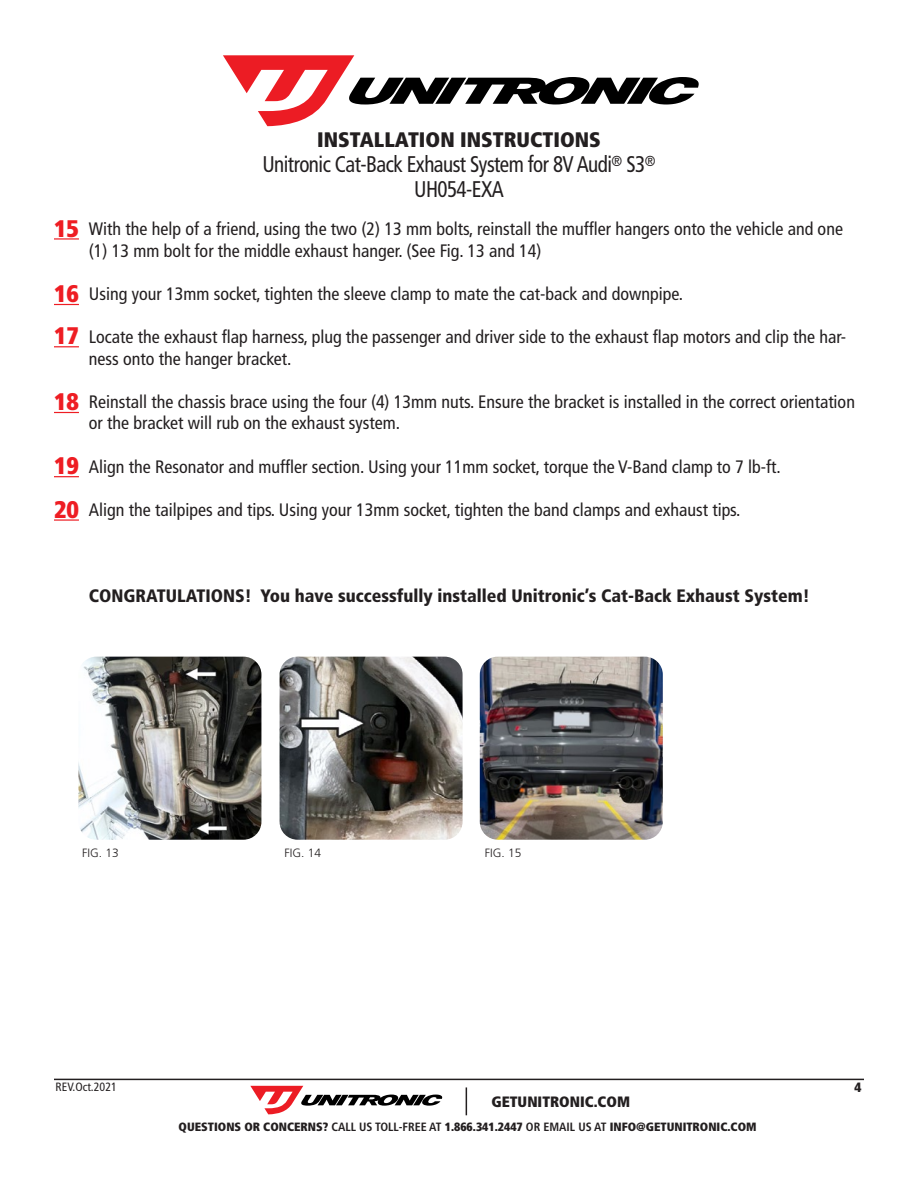
<style>
.page{position:relative;width:918px;height:1188px;background:#fff}
.page>*{position:absolute;margin:0;border:0;box-sizing:border-box;transform-origin:0 0}
.t1{font:900 condensed 24px "Frutiger LT Std";color:#ee1d23}
.t2{font:condensed 22.65px/25.2px "Frutiger LT Std";letter-spacing:-.025em;color:#231f20;text-align:center;scale:.93 1}
.t3{font:900 condensed 21px "Frutiger LT Std";color:#231f20}
.t4{font:condensed 18px/21.6px "Frutiger LT Std";color:#231f20}
.t5{font:900 condensed 18px "Frutiger LT Std";color:#231f20}
.t6{font:900 condensed 15px "Frutiger LT Std";color:#231f20}
.t7{font:900 condensed 13.5px "Frutiger LT Std";color:#231f20}
.t8{font:900 condensed 12px "Frutiger LT Std";color:#231f20}
.t9{font:300 12px "Frutiger LT Std";color:#231f20}
.t10{font:condensed 12px "Frutiger LT Std";color:#231f20}
.s1{font-weight:700}
</style>
<div class="page">
<svg style="left:223px;top:55px;width:476px;height:71px"></svg>
<svg style="left:466px;top:1087px;width:1px;height:28px"></svg>
<svg style="left:250px;top:1086px;width:192px;height:28px"></svg>
<hr style="left:54px;top:1079px;width:810px;height:1px;background:#231f20">
<hr style="left:54px;top:238px;width:25px;height:2px;background:#ee1d23">
<svg style="left:54px;top:304px;width:25px;height:1px"></svg>
<svg style="left:54px;top:346px;width:25px;height:1px"></svg>
<svg style="left:54px;top:412px;width:25px;height:1px"></svg>
<svg style="left:54px;top:476px;width:25px;height:1px"></svg>
<hr style="left:54px;top:519px;width:25px;height:2px;background:#ee1d23">
<img style="left:78px;top:657px;width:183px;height:183px">
<img style="left:280px;top:657px;width:183px;height:183px">
<img style="left:480px;top:657px;width:183px;height:183px">
<p class="t1" style="left:54px;top:214px;width:26px">15</p>
<p class="t1" style="left:54px;top:279px;width:26px">16</p>
<p class="t1" style="left:54px;top:321px;width:26px">17</p>
<p class="t1" style="left:54px;top:387px;width:26px">18</p>
<p class="t1" style="left:54px;top:451px;width:26px">19</p>
<p class="t1" style="left:54px;top:495px;width:26px">20</p>
<p class="t3" style="left:317px;top:126px;width:285px">INSTALLATION INSTRUCTIONS</p>
<p class="t2" style="left:262px;top:151px;width:424px">Unitronic Cat-Back Exhaust System for 8V Audi<sup>®</sup> S3<sup>®<br></sup>UH054-EXA</p>
<p class="t4" style="left:89px;top:218px;width:756px">With the help of a friend, using the two (2) 13 mm bolts, reinstall the muffler hangers onto the vehicle and one (1) 13 mm bolt for the middle exhaust hanger. (See Fig. 13 and 14)</p>
<p class="t4" style="left:89px;top:283px;width:596px">Using your 13mm socket, tighten the sleeve clamp to mate the cat-back and downpipe.</p>
<p class="t4" style="left:89px;top:326px;width:759px">Locate the exhaust flap harness, plug the passenger and driver side to the exhaust flap motors and clip the har&shy;ness onto the hanger bracket.</p>
<p class="t4" style="left:89px;top:391px;width:768px">Reinstall the chassis brace using the four (4) 13mm nuts. Ensure the bracket is installed in the correct orientation or the bracket will rub on the exhaust system.</p>
<p class="t4" style="left:89px;top:456px;width:694px">Align the Resonator and muffler section. Using your 11mm socket, torque the V-Band clamp to 7 lb-ft.</p>
<p class="t4" style="left:89px;top:499px;width:653px">Align the tailpipes and tips. Using your 13mm socket, tighten the band clamps and exhaust tips.</p>
<p class="t5" style="left:89px;top:585px;width:722px">CONGRATULATIONS! You have successfully installed Unitronic’s Cat-Back Exhaust System!</p>
<p class="t9" style="left:82px;top:846px;width:38px">FIG. 13</p>
<p class="t9" style="left:285px;top:846px;width:38px">FIG. 14</p>
<p class="t9" style="left:485px;top:846px;width:38px">FIG. 15</p>
<p class="t10" style="left:56px;top:1080px;width:63px">REV.Oct.2021</p>
<p class="t6" style="left:492px;top:1092px;width:140px">GETUNITRONIC.COM</p>
<p class="t8" style="left:179px;top:1119px;width:580px">QUESTIONS OR CONCERNS? <span class="s1">CALL US TOLL-FREE AT</span> 1.866.341.2447 <span class="s1">OR EMAIL US AT</span> INFO@GETUNITRONIC.COM</p>
<p class="t7" style="left:855px;top:1079px;width:9px">4</p>
</div>
